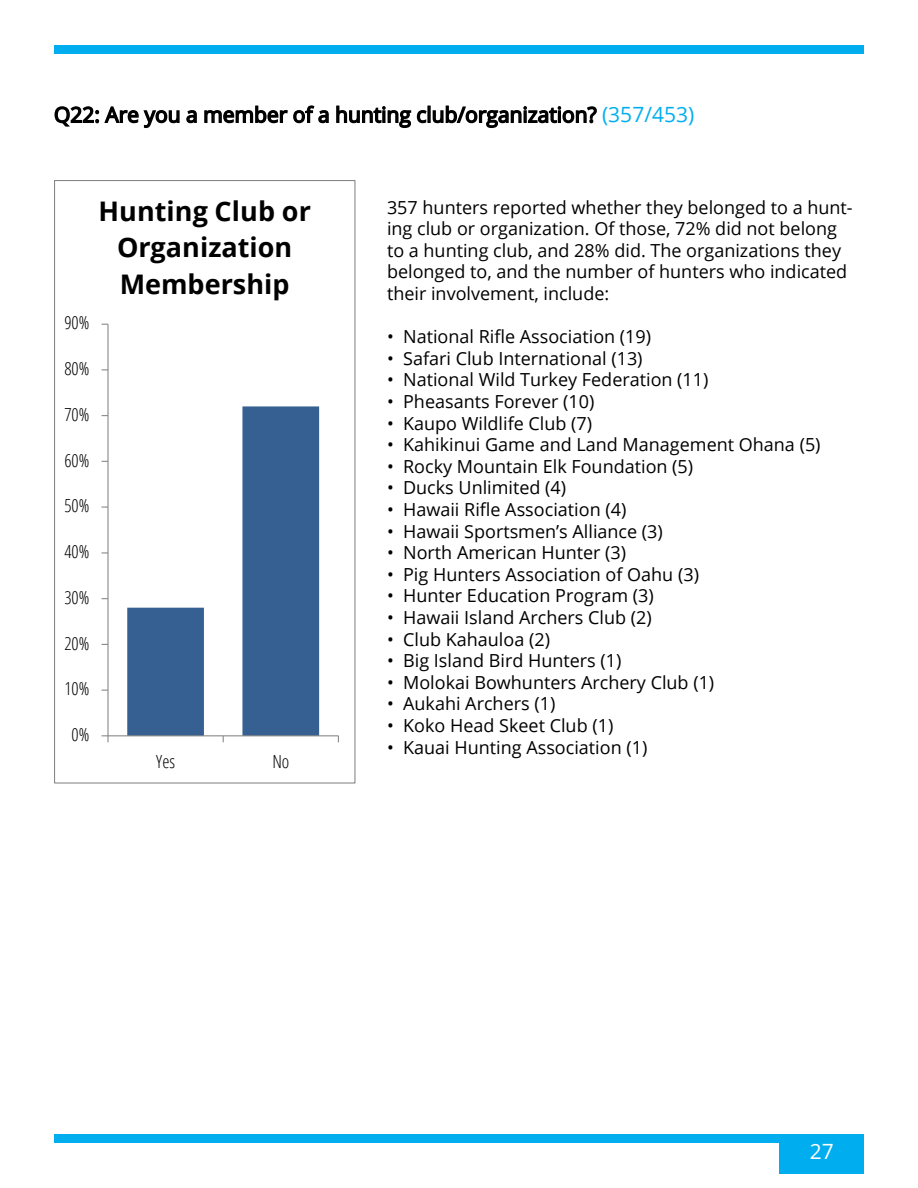
<style>
.page{position:relative;width:918px;height:1188px;background:#fff}
.page>*{position:absolute;margin:0;border:0;box-sizing:border-box;transform-origin:0 0}
.t1{font:700 27px/36.8px "Open Sans";color:#000;text-align:center}
.t2{font:21px "Open Sans";color:#000}
.t3{font:21px "Open Sans";color:#fff}
.t4{font:18px/21.6px "Open Sans";color:#000}
.t5{font:300 18px "Open Sans Condensed";color:#000}
.s1{color:#00aeef}
</style>
<div class="page">
<div style="left:54px;top:45px;width:810px;height:9px;background:#00aeef"></div>
<div style="left:54px;top:1134px;width:810px;height:9px;background:#00aeef"></div>
<div style="left:779px;top:1143px;width:85px;height:31px;background:#00aeef"></div>
<svg style="left:54px;top:106px;width:126px;height:23px"></svg>
<svg style="left:186px;top:110px;width:11px;height:14px"></svg>
<svg style="left:204px;top:105px;width:393px;height:24px"></svg>
<svg style="left:127px;top:406px;width:192px;height:329px;fill:#376092"></svg>
<hr style="left:107px;top:324px;width:2px;height:412px;background:#868686">
<hr style="left:108px;top:735px;width:230px;height:1px;background:#868686">
<svg style="left:102px;top:735px;width:7px;height:7px"></svg>
<p class="t2" style="left:54px;top:100px;width:642px">Q22: Are you a member of a hunting club/organization? <span class="s1">(357/453)</span></p>
<p class="t5" style="left:64px;top:311px;width:27px">90%</p>
<p class="t5" style="left:64px;top:356px;width:27px">80%</p>
<p class="t5" style="left:64px;top:402px;width:27px">70%</p>
<p class="t5" style="left:64px;top:448px;width:27px">60%</p>
<p class="t5" style="left:64px;top:494px;width:27px">50%</p>
<p class="t5" style="left:64px;top:539px;width:27px">40%</p>
<p class="t5" style="left:64px;top:585px;width:27px">30%</p>
<p class="t5" style="left:64px;top:631px;width:27px">20%</p>
<p class="t5" style="left:64px;top:677px;width:27px">10%</p>
<p class="t5" style="left:72px;top:723px;width:19px">0%</p>
<h1 class="t1" style="left:99px;top:192px;width:214px">Hunting Club or<br>Organization<br>Membership</h1>
<p class="t4" style="left:387px;top:196px;width:467px">357 hunters reported whether they belonged to a hunt&shy;ing club or organization. Of those, 72% did not belong to a hunting club, and 28% did. The organizations they belonged to, and the number of hunters who indicated their involvement, include:</p>
<p class="t4" style="left:387px;top:325px;width:266px">• National Rifle Association (19)</p>
<p class="t4" style="left:387px;top:347px;width:257px">• Safari Club International (13)</p>
<p class="t4" style="left:387px;top:369px;width:323px">• National Wild Turkey Federation (11)</p>
<p class="t4" style="left:387px;top:390px;width:209px">• Pheasants Forever (10)</p>
<p class="t4" style="left:387px;top:412px;width:207px">• Kaupo Wildlife Club (7)</p>
<p class="t4" style="left:387px;top:433px;width:435px">• Kahikinui Game and Land Management Ohana (5)</p>
<p class="t4" style="left:387px;top:455px;width:308px">• Rocky Mountain Elk Foundation (5)</p>
<p class="t4" style="left:387px;top:477px;width:181px">• Ducks Unlimited (4)</p>
<p class="t4" style="left:387px;top:498px;width:241px">• Hawaii Rifle Association (4)</p>
<p class="t4" style="left:387px;top:520px;width:277px">• Hawaii Sportsmen’s Alliance (3)</p>
<p class="t4" style="left:387px;top:541px;width:241px">• North American Hunter (3)</p>
<p class="t4" style="left:387px;top:563px;width:314px">• Pig Hunters Association of Oahu (3)</p>
<p class="t4" style="left:387px;top:585px;width:268px">• Hunter Education Program (3)</p>
<p class="t4" style="left:387px;top:606px;width:266px">• Hawaii Island Archers Club (2)</p>
<p class="t4" style="left:387px;top:628px;width:165px">• Club Kahauloa (2)</p>
<p class="t4" style="left:387px;top:649px;width:236px">• Big Island Bird Hunters (1)</p>
<p class="t4" style="left:387px;top:671px;width:329px">• Molokai Bowhunters Archery Club (1)</p>
<p class="t4" style="left:387px;top:693px;width:170px">• Aukahi Archers (1)</p>
<p class="t4" style="left:387px;top:714px;width:228px">• Koko Head Skeet Club (1)</p>
<p class="t4" style="left:387px;top:736px;width:262px">• Kauai Hunting Association (1)</p>
<p class="t5" style="left:156px;top:749px;width:20px">Yes</p>
<p class="t5" style="left:272px;top:749px;width:19px">No</p>
<p class="t3" style="left:810px;top:1137px;width:26px">27</p>
</div>
